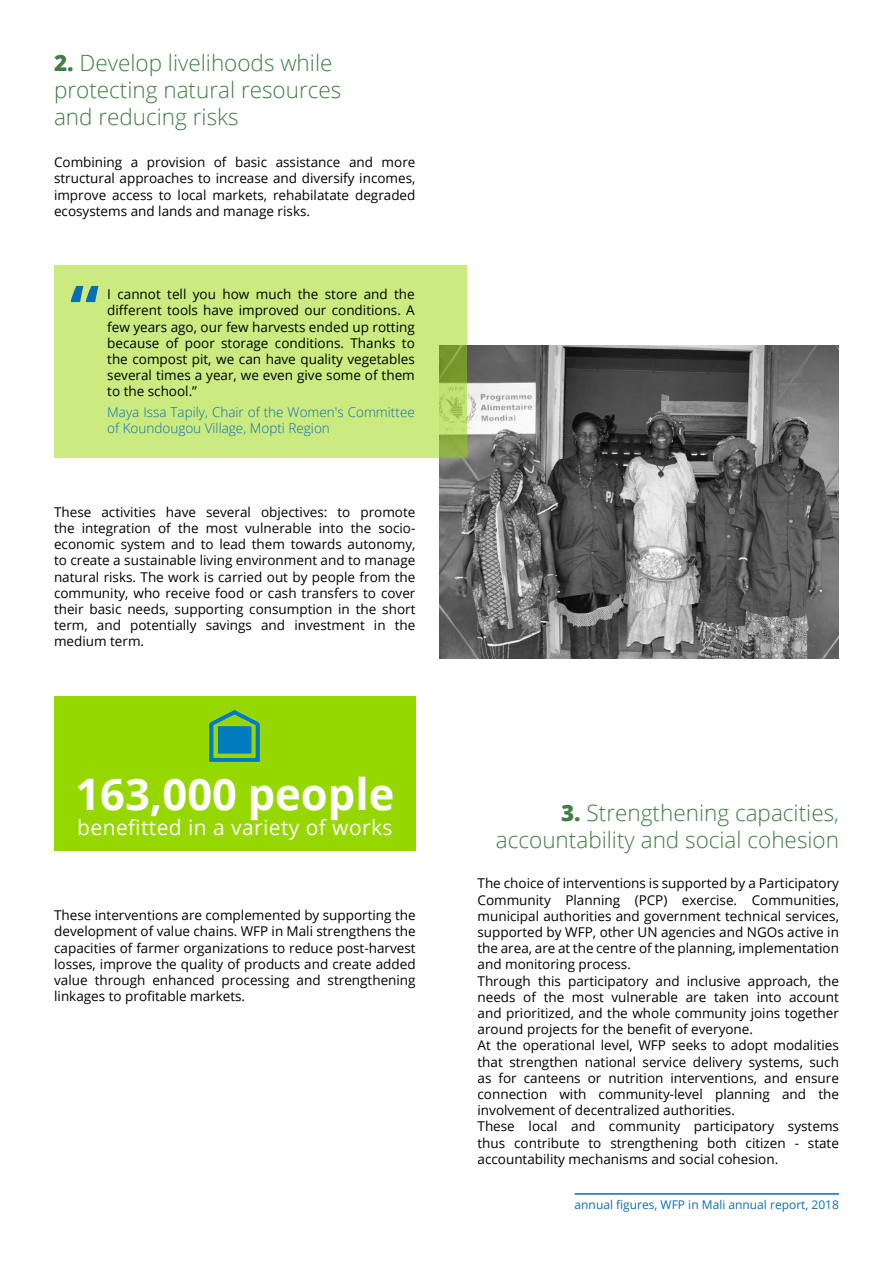
<style>
.page{position:relative;width:893px;height:1263px;background:#fff}
.page>*{position:absolute;margin:0;border:0;box-sizing:border-box;transform-origin:0 0}
.t1{font:700 66px "Open Sans";color:#0a6eb4}
.t2{font:700 43.5px "Open Sans";color:#fff}
.t3{font:300 22.5px/27px "Open Sans";color:#3f7e44}
.t4{font:21px "Open Sans";letter-spacing:.02em;color:#fff}
.t5{font:13.5px/16.2px "Open Sans";color:#000;text-align:justify}
.t6{font:300 13.5px/16.2px "Open Sans";color:#0a6eb4}
.t7{font:12px "Open Sans";color:#0a6eb4}
.s1{font-weight:800}
</style>
<div class="page">
<img style="left:439px;top:346px;width:400px;height:312px">
<div style="left:54px;top:696px;width:361px;height:154px;background:#97d700"></div>
<img style="left:209px;top:710px;width:51px;height:53px">
<hr style="left:575px;top:1193px;width:264px;height:2px;background:#0a6eb4">
<div style="left:54px;top:265px;width:413px;height:192px;background:#cbeb80"></div>
<h3 class="t3" style="left:54px;top:49px;width:289px"><span class="s1">2.</span> Develop livelihoods while protecting natural resources and reducing risks</h3>
<p class="t5" style="left:54px;top:154px;width:363px">Combining a provision of basic assistance and more structural approaches to increase and diversify incomes, improve access to local markets, rehabilatate degraded ecosystems and lands and manage risks.</p>
<h1 class="t1" style="left:70px;top:262px;width:31px">“</h1>
<p class="t5" style="left:107px;top:286px;width:309px">I cannot tell you how much the store and the different tools have improved our conditions. A few years ago, our few harvests ended up rotting because of poor storage conditions. Thanks to the compost pit, we can have quality vegetables several times a year, we even give some of them to the school.”</p>
<p class="t6" style="left:107px;top:404px;width:309px">Maya Issa Tapily, Chair of the Women's Committee of Koundougou Village, Mopti Region</p>
<p class="t5" style="left:54px;top:503px;width:363px">These activities have several objectives: to promote the integration of the most vulnerable into the socio&shy;economic system and to lead them towards autonomy, to create a sustainable living environment and to manage natural risks. The work is carried out by people from the community, who receive food or cash transfers to cover their basic needs, supporting consumption in the short term, and potentially savings and investment in the medium term.</p>
<h2 class="t2" style="left:75px;top:764px;width:320px">163,000 people</h2>
<h3 class="t4" style="left:77px;top:813px;width:317px">benefitted in a variety of works</h3>
<p class="t5" style="left:54px;top:907px;width:363px">These interventions are complemented by supporting the development of value chains. WFP in Mali strengthens the capacities of farmer organizations to reduce post-harvest losses, improve the quality of products and create added value through enhanced processing and strengthening linkages to profitable markets.</p>
<h3 class="t3" style="left:496px;top:799px;width:345px;text-align:right"><span class="s1">3.</span> Strengthening capacities, accountability and social cohesion</h3>
<p class="t5" style="left:477px;top:875px;width:363px;text-align:left">The choice of interventions is supported by a Participatory Community Planning (PCP) exercise. Communities, municipal authorities and government technical services, supported by WFP, other UN agencies and NGOs active in the area, are at the centre of the planning, implementation and monitoring process.<br>Through this participatory and inclusive approach, the needs of the most vulnerable are taken into account and prioritized, and the whole community joins together around projects for the benefit of everyone.<br>At the operational level, WFP seeks to adopt modalities that strengthen national service delivery systems, such as for canteens or nutrition interventions, and ensure connection with community-level planning and the involvement of decentralized authorities.<br>These local and community participatory systems thus contribute to strengthening both citizen - state accountability mechanisms and social cohesion.</p>
<p class="t7" style="left:575px;top:1196px;width:266px">annual figures, WFP in Mali annual report, 2018</p>
</div>
